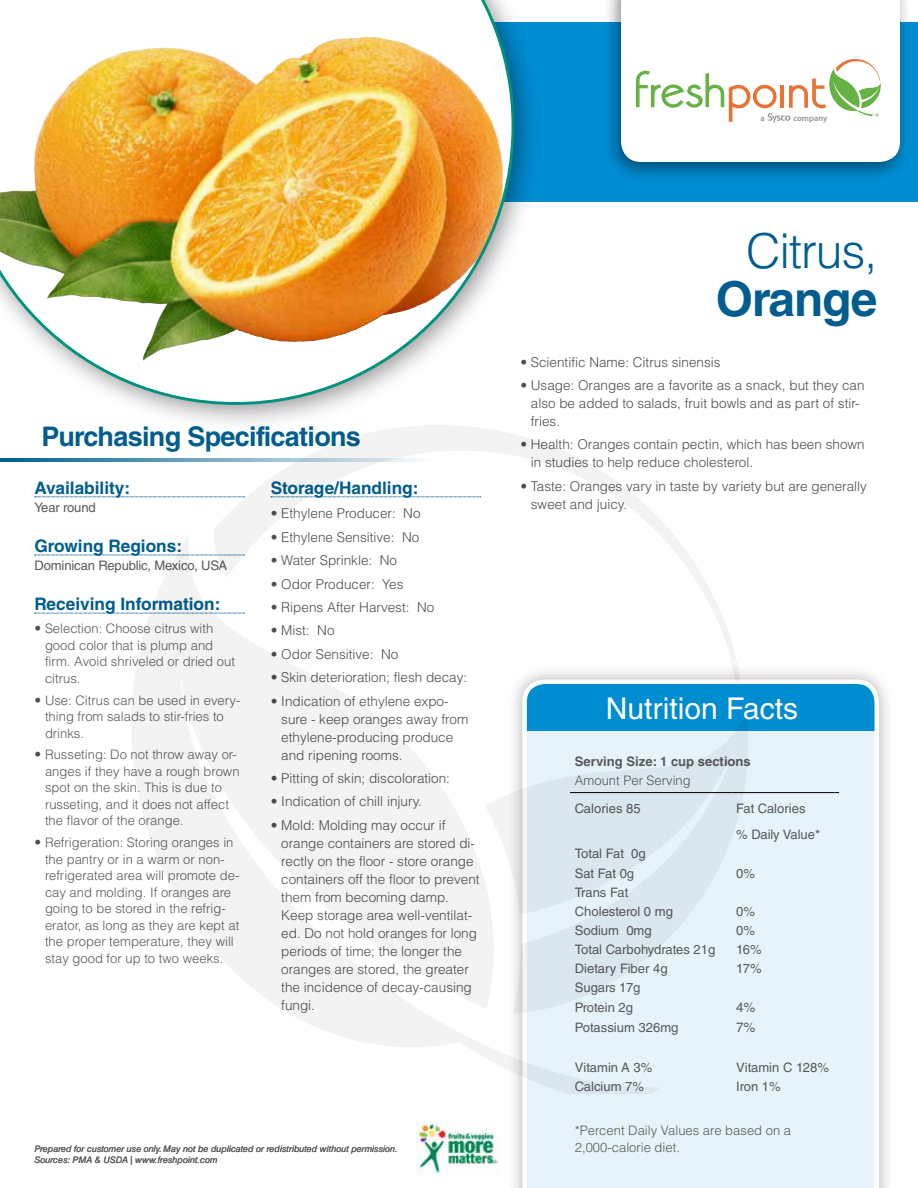
<style>
.page{position:relative;width:918px;height:1188px;background:#fff}
.page>*{position:absolute;margin:0;border:0;box-sizing:border-box;transform-origin:0 0}
.t1{font:300 48px "Helvetica LT Std";letter-spacing:-.025em;color:#005d8d}
.t2{font:700 48px "Helvetica LT Std";letter-spacing:-.025em;color:#005d8d}
.t3{font:30px "Helvetica LT Std";color:#fff}
.t4{font:700 27px "Helvetica LT Std";letter-spacing:-.025em;color:#005d8d}
.t5{font:700 17.25px "Helvetica LT Std";color:#005d8d}
.t6{font:300 13.5px/18px "Helvetica LT Std";color:#4d4d4f}
.t7{font:13.5px "Helvetica LT Std";color:#58595b}
.t8{font:300 13.05px/16.5px "Helvetica LT Std";color:#58595b}
.t9{font:13.05px/19px "Helvetica LT Std";color:#58595b}
.t10{font:700 13.05px "Helvetica LT Std";color:#58595b}
.t11{font:9.6px "Myriad Pro";color:#6cb33f}
.t12{font:italic 9px/12px "Helvetica LT Std";color:#58595b}
.t13{font:600 8.55px "Myriad Pro";color:#939598}
.s1{font-size:13.5px;color:#4d4d4f}
</style>
<div class="page">
<div style="left:507px;top:664px;width:387px;height:524px;background:#000;opacity:.3"></div>
<svg style="left:522px;top:680px;width:357px;height:508px;background:#dfeff8"></svg>
<div style="left:596px;top:685px;width:213px;height:47px;background:#008cd1"></div>
<div style="left:0;top:22px;width:918px;height:180px;background:#008cd1"></div>
<hr style="left:731px;top:792px;width:104px;height:1px;background:#000">
<div style="left:0;top:0;width:542px;height:433px;background:#000;opacity:.41"></div>
<img style="left:0;top:0;width:514px;height:405px">
<svg style="left:35px;top:497px;width:177px;height:1px"></svg>
<svg style="left:35px;top:555px;width:96px;height:1px"></svg>
<svg style="left:35px;top:613px;width:96px;height:1px"></svg>
<img style="left:417px;top:1121px;width:81px;height:53px">
<svg style="left:0;top:459px;width:212px;height:3px"></svg>
<div style="left:602px;top:0;width:310px;height:183px;background:#000;opacity:.45"></div>
<div style="left:621px;top:0;width:279px;height:162px;background:#fff"></div>
<svg style="left:636px;top:59px;width:246px;height:64px;background:#e9ead7"></svg>
<svg style="left:662px;top:731px;width:86px;height:283px;background:#e0edf4"></svg>
<svg style="left:131px;top:538px;width:531px;height:556px"></svg>
<svg style="left:212px;top:425px;width:528px;height:262px"></svg>
<p class="t13" style="left:761px;top:112px;width:6px">a</p>
<p class="t13" style="left:793px;top:112px;width:36px">company</p>
<p class="t11" style="left:875px;top:110px;width:6px">®</p>
<h3 class="t4" style="left:42px;top:420px;width:321px">Purchasing Specifications</h3>
<p class="t5" style="left:34px;top:477px;width:97px">Availability:</p>
<p class="t9" style="left:34px;top:498px;width:63px">Year round</p>
<p class="t5" style="left:34px;top:535px;width:149px">Growing Regions:</p>
<p class="t9" style="left:34px;top:556px;width:194px">Dominican Republic, Mexico, USA</p>
<p class="t5" style="left:34px;top:594px;width:187px">Receiving Information:</p>
<p class="t8" style="left:45px;top:620px;width:191px;text-indent:-10px"><span class="s1">•</span> Selection: Choose citrus with good color that is plump and firm. Avoid shriveled or dried out citrus.</p>
<p class="t8" style="left:45px;top:692px;width:197px;text-indent:-10px"><span class="s1">•</span> Use: Citrus can be used in every&shy;thing from salads to stir-fries to drinks.</p>
<p class="t8" style="left:45px;top:746px;width:196px;text-indent:-10px"><span class="s1">•</span> Russeting: Do not throw away or&shy;anges if they have a rough brown spot on the skin. This is due to russeting, and it does not affect the flavor of the orange.</p>
<p class="t8" style="left:45px;top:834px;width:196px;text-indent:-10px"><span class="s1">•</span> Refrigeration: Storing oranges in the pantry or in a warm or non&shy;refrigerated area will promote de&shy;cay and molding. If oranges are going to be stored in the refrig&shy;erator, as long as they are kept at the proper temperature, they will stay good for up to two weeks.</p>
<p class="t5" style="left:271px;top:477px;width:149px">Storage/Handling:</p>
<p class="t6" style="left:271px;top:505px;width:151px">• Ethylene Producer: No</p>
<p class="t6" style="left:271px;top:528px;width:150px">• Ethylene Sensitive: No</p>
<p class="t6" style="left:271px;top:551px;width:128px">• Water Sprinkle: No</p>
<p class="t6" style="left:271px;top:575px;width:134px">• Odor Producer: Yes</p>
<p class="t6" style="left:271px;top:598px;width:165px">• Ripens After Harvest: No</p>
<p class="t6" style="left:271px;top:622px;width:65px">• Mist: No</p>
<p class="t6" style="left:271px;top:645px;width:129px">• Odor Sensitive: No</p>
<p class="t6" style="left:271px;top:668px;width:198px">• Skin deterioration; flesh decay:</p>
<p class="t6" style="left:281px;top:692px;width:189px;text-indent:-11px">• Indication of ethylene expo&shy;sure - keep oranges away from ethylene-producing produce and ripening rooms.</p>
<p class="t6" style="left:271px;top:769px;width:181px">• Pitting of skin; discoloration:</p>
<p class="t6" style="left:271px;top:792px;width:153px">• Indication of chill injury.</p>
<p class="t6" style="left:281px;top:816px;width:200px;text-indent:-11px">• Mold: Molding may occur if orange containers are stored di&shy;rectly on the floor - store orange containers off the floor to prevent them from becoming damp.<br>Keep storage area well-ventilat&shy;ed. Do not hold oranges for long periods of time; the longer the oranges are stored, the greater the incidence of decay-causing fungi.</p>
<p class="t12" style="left:34px;top:1142px;width:365px">Prepared for customer use only. May not be duplicated or redistributed without permission.<br>Sources: PMA &amp; USDA | www.freshpoint.com</p>
<h1 class="t1" style="left:746px;top:221px;width:133px">Citrus,</h1>
<h1 class="t2" style="left:716px;top:270px;width:163px">Orange</h1>
<p class="t6" style="left:520px;top:353px;width:202px">• Scientific Name: Citrus sinensis</p>
<p class="t6" style="left:531px;top:376px;width:335px;text-indent:-11px">• Usage: Oranges are a favorite as a snack, but they can also be added to salads, fruit bowls and as part of stir&shy;fries.</p>
<p class="t6" style="left:531px;top:436px;width:335px;text-indent:-11px">• Health: Oranges contain pectin, which has been shown in studies to help reduce cholesterol.</p>
<p class="t6" style="left:531px;top:477px;width:338px;text-indent:-11px">• Taste: Oranges vary in taste by variety but are generally sweet and juicy.</p>
<h2 class="t3" style="left:606px;top:691px;width:194px">Nutrition Facts</h2>
<p class="t10" style="left:575px;top:753px;width:177px">Serving Size: 1 cup sections</p>
<p class="t8" style="left:575px;top:772px;width:118px">Amount Per Serving</p>
<p class="t9" style="left:575px;top:799px;width:67px">Calories 85</p>
<p class="t9" style="left:736px;top:795px;width:86px;line-height:26.2px">Fat Calories % Daily Value*</p>
<p class="t9" style="left:575px;top:844px;width:72px">Total Fat 0g<br>Sat Fat 0g</p>
<p class="t9" style="left:736px;top:863px;width:20px">0%</p>
<p class="t9" style="left:575px;top:883px;width:100px">Trans Fat<br>Cholesterol 0 mg</p>
<p class="t9" style="left:736px;top:902px;width:20px">0%</p>
<p class="t9" style="left:575px;top:921px;width:78px">Sodium 0mg</p>
<p class="t9" style="left:736px;top:921px;width:20px">0%</p>
<p class="t9" style="left:575px;top:940px;width:142px">Total Carbohydrates 21g</p>
<p class="t9" style="left:736px;top:940px;width:27px">16%</p>
<p class="t9" style="left:575px;top:959px;width:94px">Dietary Fiber 4g</p>
<p class="t9" style="left:736px;top:959px;width:27px">17%</p>
<p class="t9" style="left:575px;top:978px;width:67px">Sugars 17g<br>Protein 2g</p>
<p class="t7" style="left:736px;top:999px;width:21px">4%</p>
<p class="t9" style="left:575px;top:1017px;width:105px">Potassium 326mg</p>
<p class="t7" style="left:736px;top:1019px;width:21px">7%</p>
<p class="t9" style="left:575px;top:1057px;width:79px">Vitamin A 3%</p>
<p class="t9" style="left:736px;top:1057px;width:94px">Vitamin C 128%</p>
<p class="t9" style="left:575px;top:1077px;width:71px">Calcium 7%</p>
<p class="t9" style="left:736px;top:1077px;width:46px">Iron 1%</p>
<p class="t8" style="left:575px;top:1122px;width:218px">*Percent Daily Values are based on a<br>2,000-calorie diet.</p>
</div>
